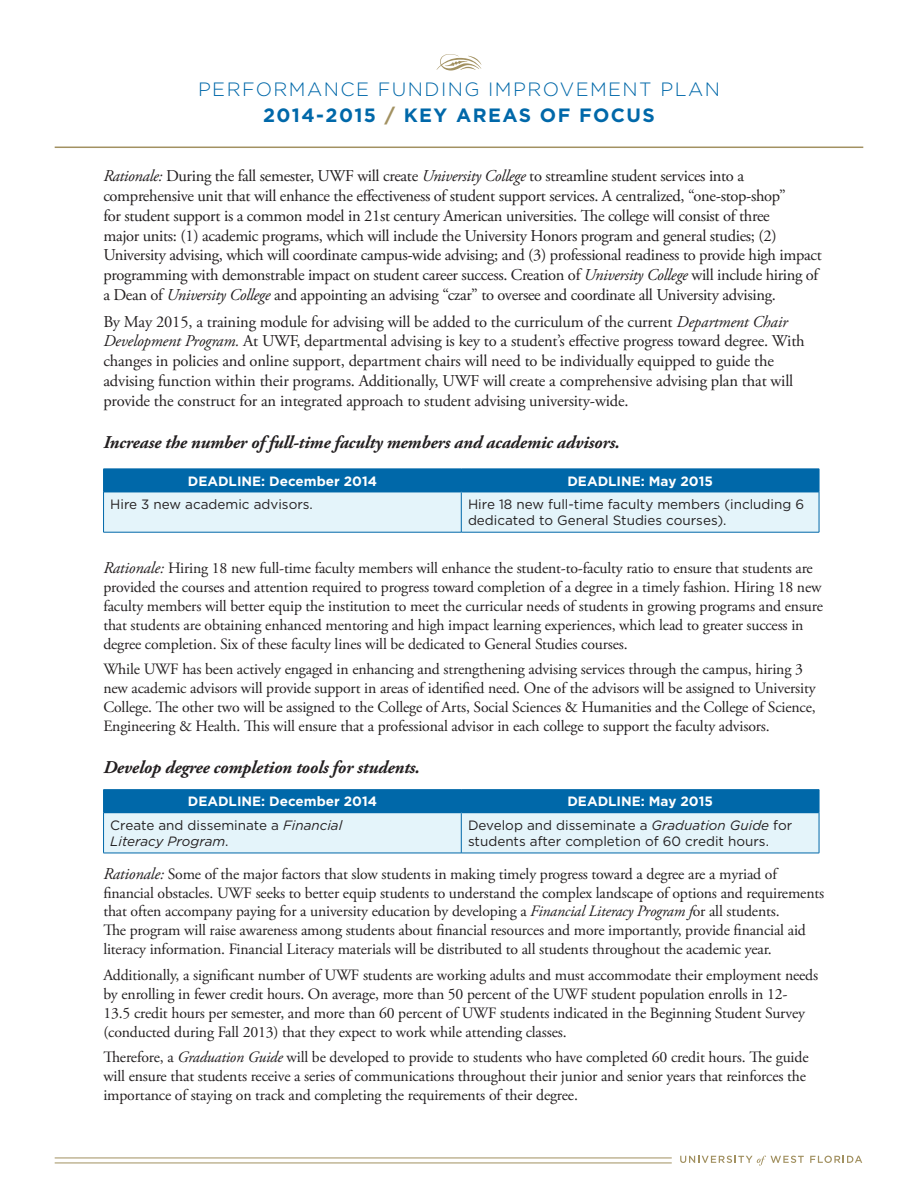
<style>
.page{position:relative;width:918px;height:1188px;background:#fff}
.page>*{position:absolute;margin:0;border:0;box-sizing:border-box;transform-origin:0 0}
.t1{font:300 19.2px/26.5px "Gotham";letter-spacing:.075em;color:#0068a9}
.t2{font:700 19.2px "Gotham";color:#0068a9}
.t3{font:italic 700 18px "Adobe Garamond Pro";letter-spacing:-.01em;color:#231f20}
.t4{font:16.5px/19.8px "Adobe Garamond Pro";letter-spacing:-.02em;color:#231f20}
.t5{font:15.75px/18.9px "Adobe Garamond Pro";letter-spacing:-.01em;color:#231f20}
.t6{font:13.5px/16.2px "Gotham";color:#231f20}
.t7{font:700 13.5px "Gotham";color:#fff}
.t8{font:italic 13.5px/16.2px "Gotham";color:#231f20}
.s1{font-weight:700}
.s2{font-weight:700;color:#a29161}
.s3{font-style:italic}
.s4{font-style:italic;font-size:16.5px}
.s5{font-style:normal}
</style>
<div class="page">
<hr style="left:55px;top:1162px;width:617px;height:1px;background:#a29161">
<hr style="left:55px;top:1157px;width:617px;height:1px;background:#a29161">
<svg style="left:680px;top:1156px;width:124px;height:10px"></svg>
<svg style="left:810px;top:1156px;width:52px;height:7px"></svg>
<svg style="left:437px;top:54px;width:44px;height:17px"></svg>
<hr style="left:55px;top:147px;width:808px;height:1px;background:#a29161">
<hr style="left:103px;top:532px;width:358px;height:1px;background:#0068a9">
<hr style="left:461px;top:532px;width:358px;height:1px;background:#0068a9">
<svg style="left:103px;top:469px;width:717px;height:63px;background:#8fc0dc"></svg>
<hr style="left:104px;top:491px;width:357px;height:1px;background:#0068a9">
<hr style="left:461px;top:491px;width:358px;height:1px;background:#0068a9">
<hr style="left:103px;top:853px;width:358px;height:1px;background:#0068a9">
<hr style="left:461px;top:853px;width:358px;height:1px;background:#0068a9">
<hr style="left:103px;top:789px;width:358px;height:1px;background:#0068a9">
<hr style="left:461px;top:789px;width:358px;height:1px;background:#0068a9">
<svg style="left:103px;top:790px;width:717px;height:63px;background:#8fc0dc"></svg>
<hr style="left:104px;top:812px;width:357px;height:1px;background:#0068a9">
<hr style="left:461px;top:812px;width:358px;height:1px;background:#0068a9">
<p class="t1" style="left:263px;top:75px;width:458px;text-indent:-65px">PERFORMANCE FUNDING I MPROVEMENT PLAN<br><span class="s1">2014-2015</span> <span class="s2">/</span> <span class="s1">Key Area</span></p>
<p class="t2" style="left:519px;top:103px;width:138px">s of Focus</p>
<p class="t4" style="left:103px;top:167px;width:720px"><span class="s3">Rationale:</span> During the fall semester, UWF will create <span class="s3">University College</span> to streamline student services into a comprehensive unit that will enhance the effectiveness of student support services. A centralized, “one-stop-shop”<br>for student support is a common model in 21st century American universities. The college will consist of three<br>major units: (1) academic programs, which will include the University Honors program and general studies; (2)<br>University advising, which will coordinate campus-wide advising; and (3) professional readiness to provide high impact programming with demonstrable impact on student career success. Creation of <span class="s3">University College</span> will include hiring of a Dean of <span class="s3">University College</span> and appointing an advising “czar” to oversee and coordinate all University advising.</p>
<p class="t4" style="left:103px;top:312px;width:703px">By May 2015, a training module for advising will be added to the curriculum of the current <span class="s3">Department Chair Development Program.</span> At UWF, departmental advising is key to a student’s effective progress toward degree. With changes in policies and online support, department chairs will need to be individually equipped to guide the advising function within their programs. Additionally, UWF will create a comprehensive advising plan that will provide the construct for an integrated approach to student advising university-wide.</p>
<p class="t3" style="left:103px;top:432px;width:518px">Increase the number of full-time faculty members and academic advisors.</p>
<p class="t7" style="left:188px;top:472px;width:191px">DEADLINE: December 2014</p>
<p class="t7" style="left:567px;top:472px;width:147px">DEADLINE: May 2015</p>
<p class="t6" style="left:110px;top:496px;width:204px">Hire 3 new academic advisors.</p>
<p class="t6" style="left:468px;top:496px;width:338px">Hire 18 new full-time faculty members (including 6 dedicated to General Studies courses).</p>
<p class="t5" style="left:103px;top:559px;width:721px"><span class="s4">Rationale:</span> Hiring 18 new full-time faculty members will enhance the student-to-faculty ratio to ensure that students are provided the courses and attention required to progress toward completion of a degree in a timely fashion. Hiring 18 new faculty members will better equip the institution to meet the curricular needs of students in growing programs and ensure that students are obtaining enhanced mentoring and high impact learning experiences, which lead to greater success in degree completion. Six of these faculty lines will be dedicated to General Studies courses.</p>
<p class="t5" style="left:103px;top:661px;width:714px">While UWF has been actively engaged in enhancing and strengthening advising services through the campus, hiring 3 new academic advisors will provide support in areas of identified need. One of the advisors will be assigned to University College. The other two will be assigned to the College of Arts, Social Sciences &amp; Humanities and the College of Science, Engineering &amp; Health. This will ensure that a professional advisor in each college to support the faculty advisors.</p>
<p class="t3" style="left:103px;top:757px;width:318px">Develop degree completion tools for students.</p>
<p class="t7" style="left:188px;top:793px;width:191px">DEADLINE: December 2014</p>
<p class="t7" style="left:567px;top:793px;width:147px">DEADLINE: May 2015</p>
<p class="t8" style="left:110px;top:817px;width:234px"><span class="s5">Create and disseminate a</span> Financial<br>Literacy Program<span class="s5">.</span></p>
<p class="t6" style="left:468px;top:817px;width:326px">Develop and disseminate a <span class="s3">Graduation Guide</span> for students after completion of 60 credit hours.</p>
<p class="t5" style="left:103px;top:865px;width:722px"><span class="s4">Rationale:</span> Some of the major factors that slow students in making timely progress toward a degree are a myriad of financial obstacles. UWF seeks to better equip students to understand the complex landscape of options and requirements that often accompany paying for a university education by developing a <span class="s3">Financial Literacy Program f</span>or all students.<br>The program will raise awareness among students about financial resources and more importantly, provide financial aid literacy information. Financial Literacy materials will be distributed to all students throughout the academic year.</p>
<p class="t5" style="left:103px;top:966px;width:716px">Additionally, a significant number of UWF students are working adults and must accommodate their employment needs by enrolling in fewer credit hours. On average, more than 50 percent of the UWF student population enrolls in 12- 13.5 credit hours per semester, and more than 60 percent of UWF students indicated in the Beginning Student Survey (conducted during Fall 2013) that they expect to work while attending classes.</p>
<p class="t5" style="left:103px;top:1048px;width:707px">Therefore, a <span class="s3">Graduation Guide</span> will be developed to provide to students who have completed 60 credit hours. The guide will ensure that students receive a series of communications throughout their junior and senior years that reinforces the importance of staying on track and completing the requirements of their degree.</p>
</div>
